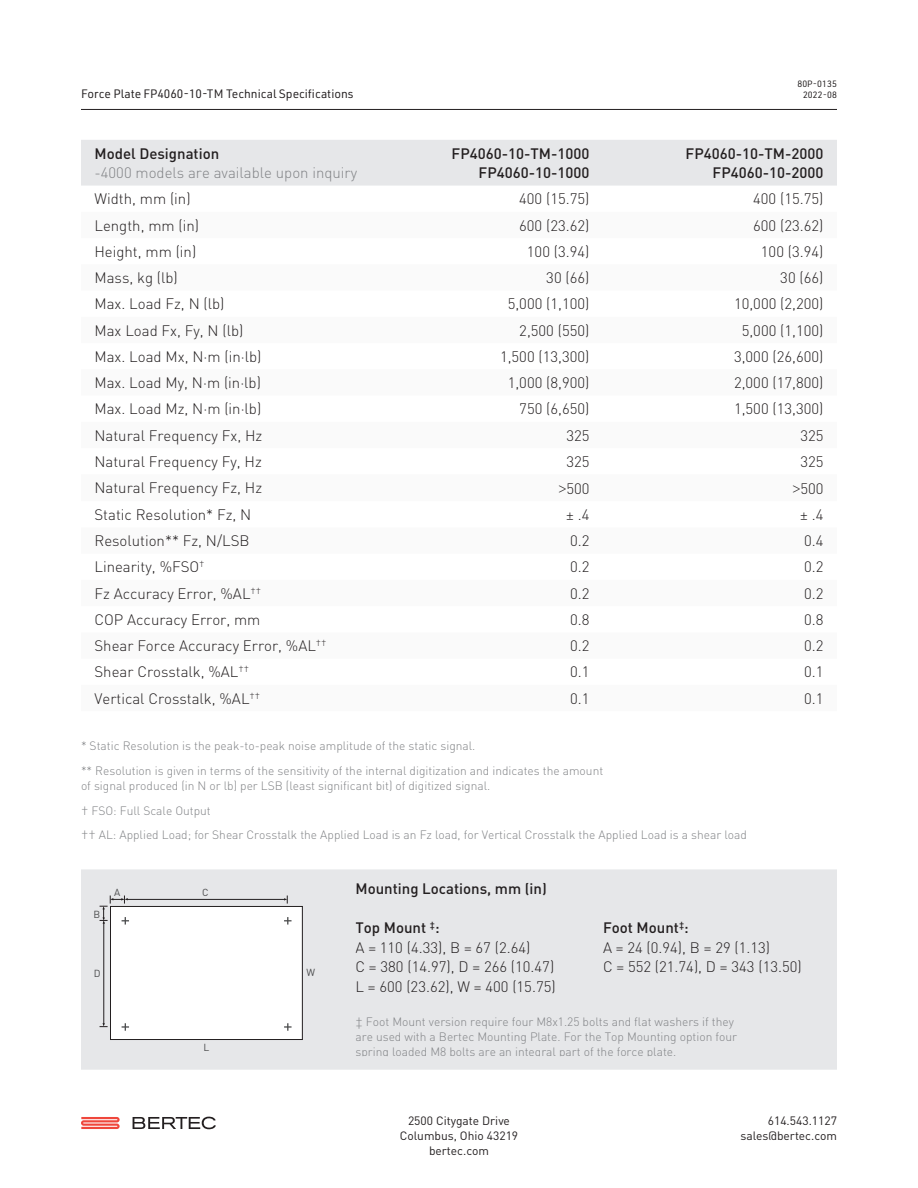
<style>
.page{position:relative;width:918px;height:1188px;background:#fff}
.page>*{position:absolute;margin:0;border:0;box-sizing:border-box;transform-origin:0 0}
.t1{font:300 15px/19.5px "DIN";color:#231f20}
.t2{font:500 15px/19.5px "DIN";color:#231f20;text-align:right}
.t3{font:300 15px "DIN";color:#808285}
.t4{font:300 12px/24.8px "DIN";color:#808285}
.t5{font:12px/15px "DIN";color:#231f20;text-align:center}
.t6{font:12px "URWDIN";color:#231f20}
.t7{font:10.2px "DIN";color:#4b4c4d}
.t8{font:9px/10.8px "URWDIN";letter-spacing:.01em;color:#231f20;text-align:right}
.s1{font-family:"Proxima Nova"}
.s2{font-weight:500}
</style>
<div class="page">
<hr style="left:81px;top:109px;width:756px;height:1px;background:#231f20">
<div style="left:81px;top:140px;width:756px;height:46px;background:#e6e7e9"></div>
<div style="left:349px;top:869px;width:488px;height:201px;background:#e6e7e9"></div>
<div style="left:81px;top:869px;width:268px;height:201px;background:#e6e7e9"></div>
<div style="left:110px;top:906px;width:192px;height:134px;background:#fff"></div>
<div style="left:110px;top:906px;width:193px;height:134px;border:1px solid #231f20"></div>
<svg style="left:284px;top:917px;width:8px;height:8px"></svg>
<svg style="left:284px;top:1023px;width:8px;height:8px"></svg>
<svg style="left:122px;top:1023px;width:7px;height:8px"></svg>
<hr style="left:127px;top:899px;width:158px;height:1px;background:#231f20">
<hr style="left:103px;top:922px;width:1px;height:102px;background:#231f20">
<svg style="left:100px;top:1023px;width:8px;height:4px"></svg>
<svg style="left:284px;top:896px;width:4px;height:8px"></svg>
<svg style="left:100px;top:896px;width:29px;height:29px"></svg>
<svg style="left:81px;top:1117px;width:39px;height:12px"></svg>
<svg style="left:133px;top:1117px;width:83px;height:12px"></svg>
<p class="t6" style="left:81px;top:86px;width:274px">Force Plate FP4060-10-TM Technical Specifications</p>
<p class="t2" style="left:94px;top:143px;width:126px">Model Designation</p>
<p class="t3" style="left:94px;top:163px;width:264px">-4000 models are available upon inquiry</p>
<p class="t8" style="left:797px;top:79px;width:41px">80P-0135<br>2022-08</p>
<p class="t2" style="left:452px;top:143px;width:139px">FP4060-10-TM-1000<br>FP4060-10-1000</p>
<p class="t2" style="left:686px;top:143px;width:139px">FP4060-10-TM-2000<br>FP4060-10-2000</p>
<p class="t1" style="left:94px;top:189px;width:98px">Width, mm (in)</p>
<p class="t1" style="left:519px;top:189px;width:72px">400 (15.75)</p>
<p class="t1" style="left:753px;top:189px;width:72px">400 (15.75)</p>
<p class="t1" style="left:94px;top:215px;width:106px">Length, mm (in)</p>
<p class="t1" style="left:519px;top:215px;width:72px">600 (23.62)</p>
<p class="t1" style="left:753px;top:215px;width:72px">600 (23.62)</p>
<p class="t1" style="left:94px;top:242px;width:103px">Height, mm (in)</p>
<p class="t1" style="left:527px;top:242px;width:64px">100 (3.94)</p>
<p class="t1" style="left:761px;top:242px;width:64px">100 (3.94)</p>
<p class="t1" style="left:94px;top:268px;width:85px">Mass, kg (lb)</p>
<p class="t1" style="left:546px;top:268px;width:45px">30 (66)</p>
<p class="t1" style="left:780px;top:268px;width:45px">30 (66)</p>
<p class="t1" style="left:94px;top:294px;width:132px">Max. Load Fz, N (lb)</p>
<p class="t1" style="left:508px;top:294px;width:83px">5,000 (1,100)</p>
<p class="t1" style="left:734px;top:294px;width:91px">10,000 (2,200)</p>
<p class="t1" style="left:95px;top:320px;width:150px">Max Load Fx, Fy, N (lb)</p>
<p class="t1" style="left:519px;top:320px;width:72px">2,500 (550)</p>
<p class="t1" style="left:742px;top:320px;width:83px">5,000 (1,100)</p>
<p class="t1" style="left:95px;top:347px;width:168px">Max. Load Mx, N·m (in·lb)</p>
<p class="t1" style="left:500px;top:347px;width:91px">1,500 (13,300)</p>
<p class="t1" style="left:734px;top:347px;width:91px">3,000 (26,600)</p>
<p class="t1" style="left:95px;top:373px;width:168px">Max. Load My, N·m (in·lb)</p>
<p class="t1" style="left:508px;top:373px;width:83px">1,000 (8,900)</p>
<p class="t1" style="left:734px;top:373px;width:91px">2,000 (17,800)</p>
<p class="t1" style="left:95px;top:399px;width:168px">Max. Load Mz, N·m (in·lb)</p>
<p class="t1" style="left:519px;top:399px;width:72px">750 (6,650)</p>
<p class="t1" style="left:734px;top:399px;width:91px">1,500 (13,300)</p>
<p class="t1" style="left:95px;top:425px;width:169px">Natural Frequency Fx, Hz</p>
<p class="t1" style="left:566px;top:425px;width:25px">325</p>
<p class="t1" style="left:800px;top:425px;width:25px">325</p>
<p class="t1" style="left:95px;top:452px;width:169px">Natural Frequency Fy, Hz</p>
<p class="t1" style="left:566px;top:452px;width:25px">325</p>
<p class="t1" style="left:800px;top:452px;width:25px">325</p>
<p class="t1" style="left:95px;top:478px;width:169px">Natural Frequency Fz, Hz</p>
<p class="t1" style="left:559px;top:478px;width:32px"><span class="s1">&gt;</span>500</p>
<p class="t1" style="left:793px;top:478px;width:32px"><span class="s1">&gt;</span>500</p>
<p class="t1" style="left:95px;top:505px;width:158px">Static Resolution* Fz, N</p>
<p class="t1" style="left:566px;top:505px;width:25px">± .4</p>
<p class="t1" style="left:800px;top:505px;width:25px">± .4</p>
<p class="t1" style="left:95px;top:531px;width:157px">Resolution** Fz, N/LSB</p>
<p class="t1" style="left:570px;top:531px;width:21px">0.2</p>
<p class="t1" style="left:804px;top:531px;width:21px">0.4</p>
<p class="t1" style="left:95px;top:557px;width:112px">Linearity, %FSO<sup>†</sup></p>
<p class="t1" style="left:570px;top:557px;width:21px">0.2</p>
<p class="t1" style="left:804px;top:557px;width:21px">0.2</p>
<p class="t1" style="left:95px;top:583px;width:168px">Fz Accuracy Error, %AL<sup>††</sup></p>
<p class="t1" style="left:570px;top:583px;width:21px">0.2</p>
<p class="t1" style="left:804px;top:583px;width:21px">0.2</p>
<p class="t1" style="left:95px;top:610px;width:167px">COP Accuracy Error, mm</p>
<p class="t1" style="left:570px;top:610px;width:21px">0.8</p>
<p class="t1" style="left:804px;top:610px;width:21px">0.8</p>
<p class="t1" style="left:95px;top:636px;width:234px">Shear Force Accuracy Error, %AL<sup>††</sup></p>
<p class="t1" style="left:570px;top:636px;width:21px">0.2</p>
<p class="t1" style="left:804px;top:636px;width:21px">0.2</p>
<p class="t1" style="left:95px;top:662px;width:156px">Shear Crosstalk, %AL<sup>††</sup></p>
<p class="t1" style="left:570px;top:662px;width:21px">0.1</p>
<p class="t1" style="left:804px;top:662px;width:21px">0.1</p>
<p class="t1" style="left:95px;top:688px;width:167px">Vertical Crosstalk, %AL<sup>††</sup></p>
<p class="t1" style="left:570px;top:688px;width:21px">0.1</p>
<p class="t1" style="left:804px;top:688px;width:21px">0.1</p>
<p class="t4" style="left:81px;top:733px;width:524px">* Static Resolution is the peak-to-peak noise amplitude of the static signal.<br>** Resolution is given in terms of the sensitivity of the internal digitization and indicates the amount</p>
<p class="t4" style="left:81px;top:773px;width:667px">of signal produced (in N or lb) per LSB (least significant bit) of digitized signal.<br>† FSO: Full Scale Output<br>†† AL: Applied Load; for Shear Crosstalk the Applied Load is an Fz load, for Vertical Crosstalk the Applied Load is a shear load</p>
<p class="t2" style="left:356px;top:879px;width:193px">Mounting Locations, mm (in)</p>
<p class="t1" style="left:356px;top:918px;width:202px"><span class="s2">Top Mount</span> <sup>‡</sup><span class="s2">:<br></span>A = 110 (4.33), B = 67 (2.64)<br>C = 380 (14.97), D = 266 (10.47)<br>L = 600 (23.62), W = 400 (15.75)</p>
<p class="t1" style="left:603px;top:918px;width:200px"><span class="s2">Foot Mount</span><sup>‡</sup><span class="s2">:<br></span>A = 24 (0.94), B = 29 (1.13)<br>C = 552 (21.74), D = 343 (13.50)</p>
<p class="t4" style="left:356px;top:1014px;width:383px;line-height:15px">‡ Foot Mount version require four M8x1.25 bolts and flat washers if they are used with a Bertec Mounting Plate. For the Top Mounting option four spring loaded M8 bolts are an integral part of the force plate.</p>
<p class="t7" style="left:114px;top:886px;width:8px">A</p>
<p class="t7" style="left:202px;top:886px;width:8px">C</p>
<p class="t7" style="left:93px;top:908px;width:8px">B</p>
<p class="t7" style="left:94px;top:967px;width:8px">D</p>
<p class="t7" style="left:306px;top:966px;width:10px">W</p>
<p class="t7" style="left:204px;top:1041px;width:7px">L</p>
<p class="t5" style="left:400px;top:1113px;width:120px">2500 Citygate Drive<br>Columbus, Ohio 43219 bertec.com</p>
<p class="t5" style="left:741px;top:1113px;width:98px;text-align:right">614.543.1127 sales@bertec.com</p>
</div>
